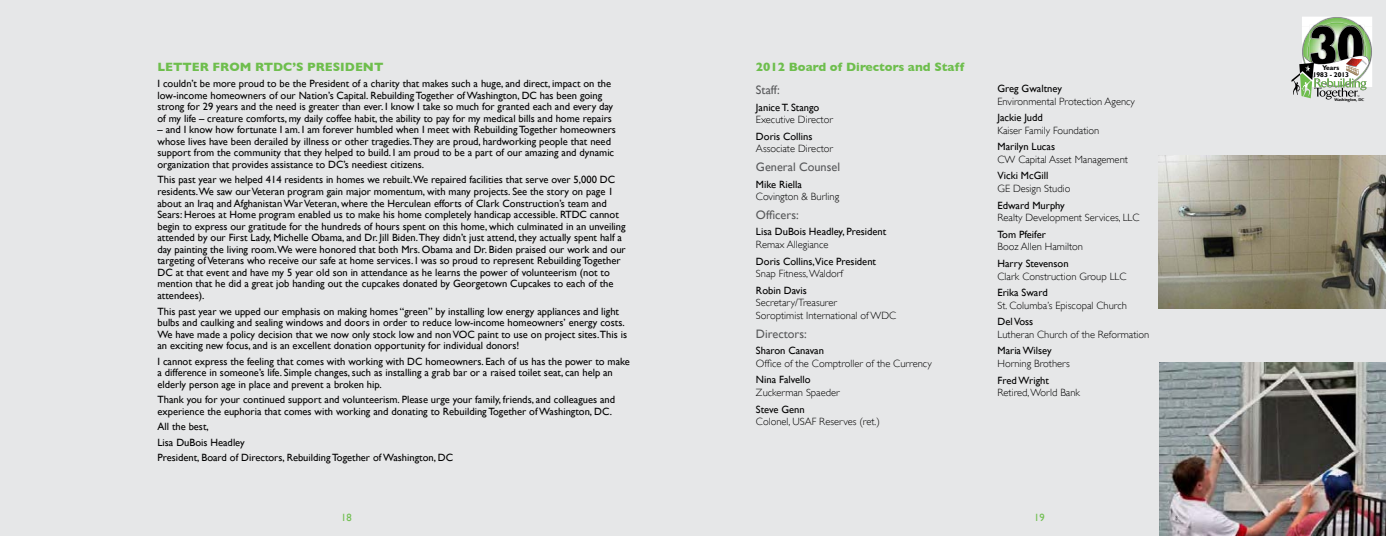
<style>
.page{position:relative;width:1386px;height:536px;background:#fff}
.page>*{position:absolute;margin:0;border:0;box-sizing:border-box;transform-origin:0 0}
.t1{font:700 12.25px "Gill Sans";color:#6ebe4d}
.t2{font:12.25px "Gill Sans";color:#58595b}
.t3{font:10.5px/11.5px "Gill Sans";color:#000}
.t4{font:300 10.5px/12.6px "Gill Sans";color:#000}
.t5{font:10.5px "Gill Sans";color:#6ebe4d}
.t6{font:700 6.91px/6.3px "Humanist 521 BT";color:#000;text-align:center}
.t7{font:900 4.11px "Zapf Humanist 601 BT";color:#000}
</style>
<div class="page">
<div style="left:693px;top:0;width:693px;height:536px;background:#e6e7e8"></div>
<div style="left:0;top:0;width:693px;height:536px;background:#e6e7e8"></div>
<img style="left:1302px;top:17px;width:70px;height:10px">
<img style="left:1371px;top:27px;width:1px;height:60px">
<svg style="left:1292px;top:18px;width:79px;height:81px"></svg>
<img style="left:1159px;top:156px;width:227px;height:152px">
<img style="left:1159px;top:362px;width:227px;height:174px">
<p class="t1" style="left:158px;top:60px;width:227px">LETTER FROM RTDC’S PRESIDENT</p>
<p class="t3" style="left:158px;top:77px;width:457px">I couldn’t be more proud to be the President of a charity that makes such a huge, and direct, impact on the low-income homeowners of our Nation’s Capital. Rebuilding Together of Washington, DC has been going strong for 29 years and the need is greater than ever. I know I take so much for granted each and every day of my life – creature comforts, my daily coffee habit, the ability to pay for my medical bills and home repairs</p>
<p class="t3" style="left:158px;top:124px;width:460px">– and I know how fortunate I am. I am forever humbled when I meet with Rebuilding Together homeowners whose lives have been derailed by illness or other tragedies.They are proud, hardworking people that need support from the community that they helped to build. I am proud to be a part of our amazing and dynamic organization that provides assistance to DC’s neediest citizens.</p>
<p class="t3" style="left:158px;top:174px;width:470px">This past year we helped 414 residents in homes we rebuilt.We repaired facilities that serve over 5,000 DC residents.We saw our Veteran program gain major momentum, with many projects. See the story on page 1 about an Iraq and Afghanistan War Veteran, where the Herculean efforts of Clark Construction’s team and Sears: Heroes at Home program enabled us to make his home completely handicap accessible. RTDC cannot begin to express our gratitude for the hundreds of hours spent on this home, which culminated in an unveiling attended by our First Lady, Michelle Obama, and Dr. Jill Biden.They didn’t just attend, they actually spent half a day painting the living room.We were honored that both Mrs. Obama and Dr. Biden praised our work and our targeting of Veterans who receive our safe at home services. I was so proud to represent Rebuilding Together DC at that event and have my 5 year old son in attendance as he learns the power of volunteerism (not to mention that he did a great job handing out the cupcakes donated by Georgetown Cupcakes to each of the attendees).</p>
<p class="t3" style="left:158px;top:305px;width:471px">This past year we upped our emphasis on making homes “green” by installing low energy appliances and light bulbs and caulking and sealing windows and doors in order to reduce low-income homeowners’ energy costs.<br>We have made a policy decision that we now only stock low and non VOC paint to use on project sites.This is an exciting new focus, and is an excellent donation opportunity for individual donors!</p>
<p class="t3" style="left:158px;top:355px;width:474px">I cannot express the feeling that comes with working with DC homeowners. Each of us has the power to make a difference in someone’s life. Simple changes, such as installing a grab bar or a raised toilet seat, can help an elderly person age in place and prevent a broken hip.</p>
<p class="t3" style="left:158px;top:394px;width:459px">Thank you for your continued support and volunteerism. Please urge your family, friends, and colleagues and experience the euphoria that comes with working and donating to Rebuilding Together of Washington, DC.</p>
<p class="t3" style="left:158px;top:419px;width:297px;line-height:15.5px">All the best,<br>Lisa DuBois Headley<br>President, Board of Directors, Rebuilding Together of Washington, DC</p>
<p class="t1" style="left:756px;top:60px;width:210px">2012 Board of Directors and Staff</p>
<p class="t2" style="left:756px;top:83px;width:25px">Staff:</p>
<p class="t3" style="left:756px;top:101px;width:65px">Janice T. Stango</p>
<p class="t4" style="left:756px;top:113px;width:78px">Executive Director</p>
<p class="t3" style="left:756px;top:130px;width:58px">Doris Collins</p>
<p class="t4" style="left:756px;top:142px;width:79px">Associate Director</p>
<p class="t2" style="left:756px;top:160px;width:86px">General Counsel</p>
<p class="t3" style="left:756px;top:178px;width:47px">Mike Riella</p>
<p class="t4" style="left:756px;top:190px;width:85px">Covington &amp; Burling</p>
<p class="t2" style="left:756px;top:207px;width:44px">Officers:</p>
<p class="t3" style="left:756px;top:226px;width:132px">Lisa DuBois Headley, President</p>
<p class="t4" style="left:756px;top:238px;width:74px">Remax Allegiance</p>
<p class="t3" style="left:756px;top:255px;width:122px">Doris Collins,Vice President</p>
<p class="t4" style="left:756px;top:267px;width:88px">Snap Fitness, Waldorf</p>
<p class="t3" style="left:756px;top:284px;width:52px">Robin Davis</p>
<p class="t4" style="left:756px;top:296px;width:142px">Secretary/Treasurer<br>Soroptimist International of WDC</p>
<p class="t2" style="left:756px;top:326px;width:52px">Directors:</p>
<p class="t3" style="left:756px;top:344px;width:70px">Sharon Canavan</p>
<p class="t4" style="left:756px;top:357px;width:177px">Office of the Comptroller of the Currency</p>
<p class="t3" style="left:756px;top:374px;width:56px">Nina Falvello</p>
<p class="t4" style="left:756px;top:386px;width:85px">Zuckerman Spaeder</p>
<p class="t3" style="left:756px;top:403px;width:50px">Steve Genn</p>
<p class="t4" style="left:756px;top:415px;width:125px">Colonel, USAF Reserves (ret.)</p>
<p class="t3" style="left:997px;top:82px;width:66px">Greg Gwaltney</p>
<p class="t4" style="left:997px;top:95px;width:139px">Environmental Protection Agency</p>
<p class="t3" style="left:997px;top:112px;width:47px">Jackie Judd</p>
<p class="t4" style="left:997px;top:124px;width:103px">Kaiser Family Foundation</p>
<p class="t3" style="left:997px;top:141px;width:59px">Marilyn Lucas</p>
<p class="t4" style="left:997px;top:153px;width:132px">CW Capital Asset Management</p>
<p class="t3" style="left:997px;top:170px;width:52px">Vicki McGill</p>
<p class="t4" style="left:997px;top:182px;width:74px">GE Design Studio</p>
<p class="t3" style="left:997px;top:199px;width:69px">Edward Murphy</p>
<p class="t4" style="left:997px;top:211px;width:144px">Realty Development Services, LLC</p>
<p class="t3" style="left:997px;top:228px;width:50px">Tom Pfeifer</p>
<p class="t4" style="left:997px;top:240px;width:87px">Booz Allen Hamilton</p>
<p class="t3" style="left:997px;top:257px;width:73px">Harry Stevenson</p>
<p class="t4" style="left:997px;top:269px;width:131px">Clark Construction Group LLC</p>
<p class="t3" style="left:997px;top:286px;width:52px">Erika Sward</p>
<p class="t4" style="left:997px;top:299px;width:131px">St. Columba’s Episcopal Church</p>
<p class="t3" style="left:997px;top:316px;width:37px">Del Voss</p>
<p class="t4" style="left:997px;top:328px;width:153px">Lutheran Church of the Reformation</p>
<p class="t3" style="left:997px;top:345px;width:56px">Maria Wilsey</p>
<p class="t4" style="left:997px;top:357px;width:74px">Horning Brothers</p>
<p class="t3" style="left:997px;top:374px;width:53px">Fred Wright</p>
<p class="t4" style="left:997px;top:386px;width:84px">Retired, World Bank</p>
<p class="t5" style="left:341px;top:511px;width:12px">18</p>
<p class="t5" style="left:1034px;top:511px;width:12px">19</p>
<p class="t6" style="left:1313px;top:65px;width:38px">Years<br>1983 - 2013</p>
<p class="t7" style="left:1334px;top:97px;width:31px;rotate:1deg">Washington, DC</p>
</div>
